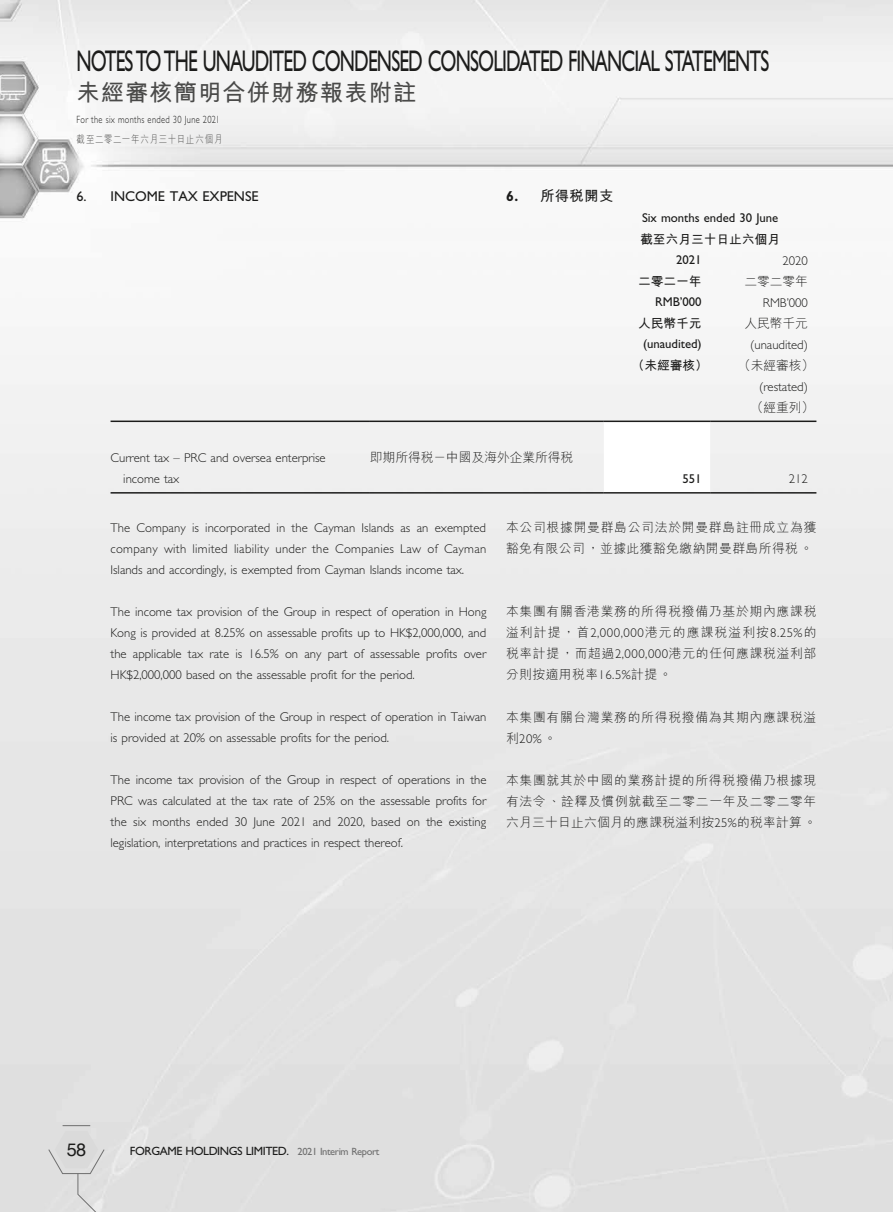
<style>
.page{position:relative;width:893px;height:1212px;background:#fff}
.page>*{position:absolute;margin:0;border:0;box-sizing:border-box;transform-origin:0 0}
.t1{font:30px "Gill Sans Std";letter-spacing:-.045em;color:#1c1c1b;scale:.65 1}
.t2{font:700 23.25px "M Hei HK";letter-spacing:.045em;color:#4a4a49}
.t3{font:18px "Helvetica";color:#1c1c1b}
.t4{font:14.25px "Gill Sans Std";letter-spacing:-.005em;color:#1c1c1b}
.t5{font:700 14.25px "M Hei HK";letter-spacing:.035em;color:#1c1c1b}
.t6{font:300 12.75px/21px "Gill Sans Std";letter-spacing:-.005em;color:#1c1c1b;text-align:justify}
.t7{font:300 12.75px/21px "M Hei HK";letter-spacing:.055em;color:#1c1c1b;text-align:justify}
.t8{font:12.75px "Gill Sans Std";letter-spacing:-.005em;color:#1c1c1b}
.t9{font:700 12.75px "M Hei HK";letter-spacing:-.005em;color:#1c1c1b}
.t10{font:300 12.75px "M Hei HK";letter-spacing:-.005em;color:#1c1c1b}
.t11{font:12px "Gill Sans Std";letter-spacing:-.035em;color:#1c1c1b}
.t12{font:300 10.5px "Gill Sans Std";letter-spacing:.04em;color:#1c1c1b;scale:.8 1}
.t13{font:300 10.5px "M Hei HK";letter-spacing:.085em;color:#4a4a49;scale:.8 1}
.s1{font-family:"Gill Sans Std"}
.s2{font-family:"M Hei HK"}
.s3{font-size:10.5px;color:#6f6f6f}
</style>
<div class="page">
<svg style="left:48px;top:1125px;width:60px;height:87px;background:#dbdbdb"></svg>
<svg style="left:604px;top:422px;width:106px;height:1px"></svg>
<hr style="left:111px;top:420px;width:259px;height:2px;background:#1c1c1b">
<hr style="left:370px;top:420px;width:234px;height:2px;background:#1c1c1b">
<hr style="left:604px;top:420px;width:106px;height:2px;background:#1c1c1b">
<hr style="left:710px;top:420px;width:106px;height:2px;background:#1c1c1b">
<hr style="left:111px;top:492px;width:259px;height:2px;background:#1c1c1b">
<hr style="left:370px;top:492px;width:234px;height:2px;background:#1c1c1b">
<hr style="left:604px;top:492px;width:106px;height:2px;background:#1c1c1b">
<hr style="left:710px;top:492px;width:106px;height:2px;background:#1c1c1b">
<h1 class="t1" style="left:77px;top:44px;width:1067px">NOTES TO THE UNAUDITED CONDENSED CONSOLIDATED FINANCIAL STATEMENTS</h1>
<h2 class="t2" style="left:77px;top:76px;width:341px">未經審核簡明合併財務報表附註</h2>
<p class="t12" style="left:77px;top:114px;width:181px">For the six months ended 30 June 2021</p>
<p class="t13" style="left:77px;top:131px;width:184px">截至二零二一年六月三十日止六個月</p>
<p class="t4" style="left:77px;top:188px;width:184px">6. INCOME TAX EXPENSE</p>
<p class="t5" style="left:506px;top:185px;width:109px"><span class="s1">6.</span> 所得稅開支</p>
<p class="t6" style="left:123px;top:448px;width:204px;text-indent:-13px">Current tax – PRC and oversea enterprise income tax</p>
<p class="t10" style="left:370px;top:449px;width:205px">即期所得稅－中國及海外企業所得稅</p>
<p class="t8" style="left:642px;top:211px;width:138px">Six months ended 30 June</p>
<p class="t9" style="left:640px;top:230px;width:141px">截至六月三十日止六個月</p>
<p class="t8" style="left:676px;top:253px;width:27px">2021</p>
<p class="t6" style="left:782px;top:250px;width:27px">2020</p>
<p class="t9" style="left:638px;top:272px;width:65px">二零二一年</p>
<p class="t7" style="left:744px;top:270px;width:65px">二零二零年</p>
<p class="t8" style="left:655px;top:295px;width:48px">RMB’000</p>
<p class="t6" style="left:763px;top:292px;width:47px">RMB’000</p>
<p class="t9" style="left:638px;top:314px;width:65px">人民幣千元</p>
<p class="t7" style="left:744px;top:312px;width:65px">人民幣千元</p>
<p class="t8" style="left:643px;top:337px;width:60px">(unaudited)</p>
<p class="t6" style="left:750px;top:334px;width:59px">(unaudited)</p>
<p class="t9" style="left:632px;top:356px;width:78px">（未經審核）</p>
<p class="t7" style="left:738px;top:354px;width:78px">（未經審核）</p>
<p class="t6" style="left:759px;top:376px;width:50px">(restated)</p>
<p class="t7" style="left:751px;top:396px;width:65px">（經重列）</p>
<p class="t8" style="left:683px;top:471px;width:21px">551</p>
<p class="t6" style="left:789px;top:469px;width:21px">212</p>
<p class="t6" style="left:111px;top:517px;width:377px">The Company is incorporated in the Cayman Islands as an exempted company with limited liability under the Companies Law of Cayman Islands and accordingly, is exempted from Cayman Islands income tax.</p>
<p class="t6" style="left:111px;top:601px;width:377px">The income tax provision of the Group in respect of operation in Hong Kong is provided at 8.25% on assessable profits up to HK$2,000,000, and the applicable tax rate is 16.5% on any part of assessable profits over HK$2,000,000 based on the assessable profit for the period.</p>
<p class="t6" style="left:111px;top:706px;width:377px">The income tax provision of the Group in respect of operation in Taiwan is provided at 20% on assessable profits for the period.</p>
<p class="t6" style="left:111px;top:770px;width:377px">The income tax provision of the Group in respect of operations in the PRC was calculated at the tax rate of 25% on the assessable profits for the six months ended 30 June 2021 and 2020, based on the existing legislation, interpretations and practices in respect thereof.</p>
<p class="t7" style="left:506px;top:516px;width:312px">本公司根據開曼群島公司法於開曼群島註冊成立為獲豁免有限公司，並據此獲豁免繳納開曼群島所得稅。</p>
<p class="t7" style="left:506px;top:601px;width:312px">本集團有關香港業務的所得稅撥備乃基於期內應課稅溢利計提，首<span class="s1">2,000,000</span>港元的應課稅溢利按<span class="s1">8.25%</span>的稅率計提，而超過<span class="s1">2,000,000</span>港元的任何應課稅溢利部分則按適用稅率<span class="s1">16.5%</span>計提。</p>
<p class="t7" style="left:506px;top:706px;width:312px">本集團有關台灣業務的所得稅撥備為其期內應課稅溢</p>
<p class="t6" style="left:506px;top:728px;width:52px"><span class="s2">利</span>20%<span class="s2">。</span></p>
<p class="t7" style="left:506px;top:769px;width:312px">本集團就其於中國的業務計提的所得稅撥備乃根據現有法令、詮釋及慣例就截至二零二一年及二零二零年六月三十日止六個月的應課稅溢利按<span class="s1">25%</span>的稅率計算。</p>
<h3 class="t3" style="left:67px;top:1140px;width:21px">58</h3>
<p class="t11" style="left:130px;top:1144px;width:251px">FORGAME HOLDINGS LIMITED. <span class="s3">2021 Interim Report</span></p>
</div>
